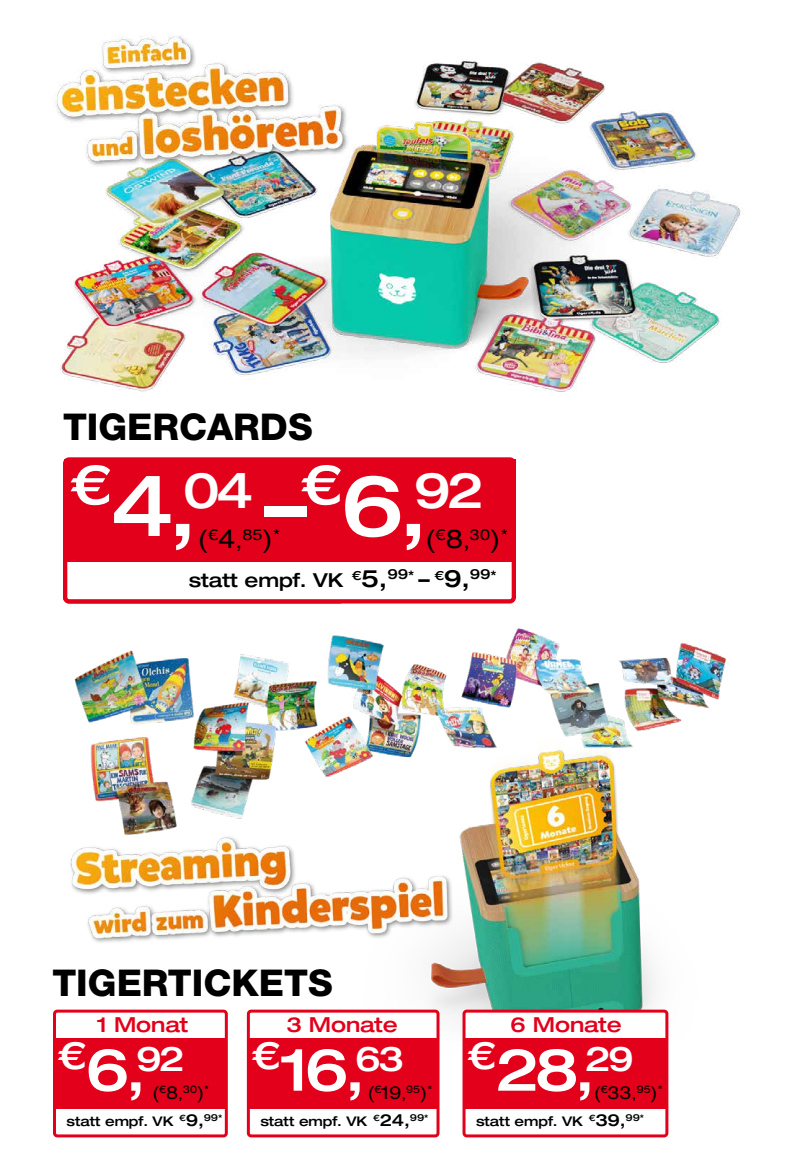
<style>
.page{position:relative;width:800px;height:1161px;background:#fff}
.page>*{position:absolute;margin:0;border:0;box-sizing:border-box;transform-origin:0 0}
.t1{font:500 expanded 85.1px "Helvetica Neue LT Pro";color:#fff}
.t2{font:500 expanded 58.9px "Helvetica Neue LT Pro";color:#fff}
.t3{font:800 36.9px "Helvetica Neue LT Pro";color:#000}
.t4{font:500 expanded 20.8px "Helvetica Neue LT Pro";letter-spacing:-.005em;color:#e2001a}
.t5{font:500 expanded 19.3px "Helvetica Neue LT Pro";letter-spacing:-.005em;color:#000}
.t6{font:expanded 17.9px "Helvetica Neue LT Pro";color:#000}
.t7{font:expanded 15.1px "Helvetica Neue LT Pro";color:#000}
.t8{font:500 expanded 13.3px "Helvetica Neue LT Pro";letter-spacing:-.005em;color:#000}
.t9{font:expanded 10.4px "Helvetica Neue LT Pro";color:#000}
.s1{font-size:25.9px}
.s2{font-size:20.7px}
.s3{font-size:24.1px}
.s4{font-size:22.6px}
.s5{font-size:17.9px}
.s6{font-size:14.3px}
.s7{font-size:16.7px}
</style>
<div class="page">
<img style="left:54px;top:36px;width:689px;height:356px">
<div style="left:63px;top:457px;width:453px;height:147px;border:4px solid #e2001a;border-radius:4px"></div>
<div style="left:65px;top:459px;width:451px;height:103px;background:#e2001a"></div>
<img style="left:62px;top:628px;width:664px;height:431px">
<div style="left:55px;top:1011px;width:171px;height:125px;background:#fff;border-radius:3px"></div>
<div style="left:53px;top:1010px;width:175px;height:127px;border:3px solid #e2001a;border-radius:3px"></div>
<div style="left:54px;top:1038px;width:173px;height:70px;background:#e2001a"></div>
<div style="left:248px;top:1011px;width:190px;height:125px;background:#fff;border-radius:3px"></div>
<div style="left:247px;top:1010px;width:193px;height:127px;border:3px solid #e2001a;border-radius:3px"></div>
<div style="left:248px;top:1038px;width:190px;height:70px;background:#e2001a"></div>
<div style="left:464px;top:1011px;width:203px;height:125px;background:#fff;border-radius:3px"></div>
<div style="left:463px;top:1010px;width:205px;height:127px;border:3px solid #e2001a;border-radius:3px"></div>
<div style="left:464px;top:1038px;width:204px;height:70px;background:#e2001a"></div>
<h3 class="t3" style="left:63px;top:405px;width:251px">TIGERCARDS</h3>
<h1 class="t1" style="left:70px;top:453px;width:416px"><sup>€</sup>4,<sup>04</sup> –<sup>€</sup>6,<sup>92</sup></h1>
<p class="t7" style="left:198px;top:526px;width:84px"><span class="s1">(</span>€<span class="s1">4</span><span class="s2">,</span>85<span class="s1">)</span>*</p>
<h3 class="t5" style="left:189px;top:569px;width:309px">statt empf. VK <sup>€</sup><span class="s3">5,</span><sup>99</sup><sup>*</sup> <span class="s4">–</span> <sup>€</sup><span class="s3">9,</span><sup>99</sup><sup>*</sup></h3>
<p class="t7" style="left:425px;top:526px;width:84px"><span class="s1">(</span>€<span class="s1">8</span><span class="s2">,</span>30<span class="s1">)</span>*</p>
<h3 class="t3" style="left:52px;top:961px;width:282px">TIGERTICKETS</h3>
<h3 class="t4" style="left:97px;top:1012px;width:93px">1 Monat</h3>
<h2 class="t2" style="left:58px;top:1033px;width:128px"><sup>€</sup>6,<sup>92</sup></h2>
<p class="t9" style="left:152px;top:1084px;width:59px"><span class="s5">(</span>€<span class="s5">8</span><span class="s6">,</span>30<span class="s5">)</span>*</p>
<p class="t8" style="left:67px;top:1113px;width:157px">statt empf. VK <sup>€</sup><span class="s7">9,</span><sup>99</sup><sup>*</sup></p>
<h3 class="t4" style="left:286px;top:1012px;width:113px">3 Monate</h3>
<h2 class="t2" style="left:252px;top:1033px;width:154px"><sup>€</sup>16,<sup>63</sup></h2>
<h3 class="t6" style="left:367px;top:1083px;width:67px">(<sup>€</sup>19<span class="s6">,</span><sup>95</sup>)<sup>*</sup></h3>
<p class="t8" style="left:260px;top:1113px;width:170px">statt empf. VK <sup>€</sup><span class="s7">24,</span><sup>99</sup><sup>*</sup></p>
<h3 class="t4" style="left:510px;top:1012px;width:113px">6 Monate</h3>
<h2 class="t2" style="left:467px;top:1033px;width:168px"><sup>€</sup>28,<sup>29</sup></h2>
<h3 class="t6" style="left:594px;top:1083px;width:71px">(<sup>€</sup>33<span class="s6">,</span><sup>95</sup>)<sup>*</sup></h3>
<p class="t8" style="left:476px;top:1113px;width:170px">statt empf. VK <sup>€</sup><span class="s7">39,</span><sup>99</sup><sup>*</sup></p>
</div>
